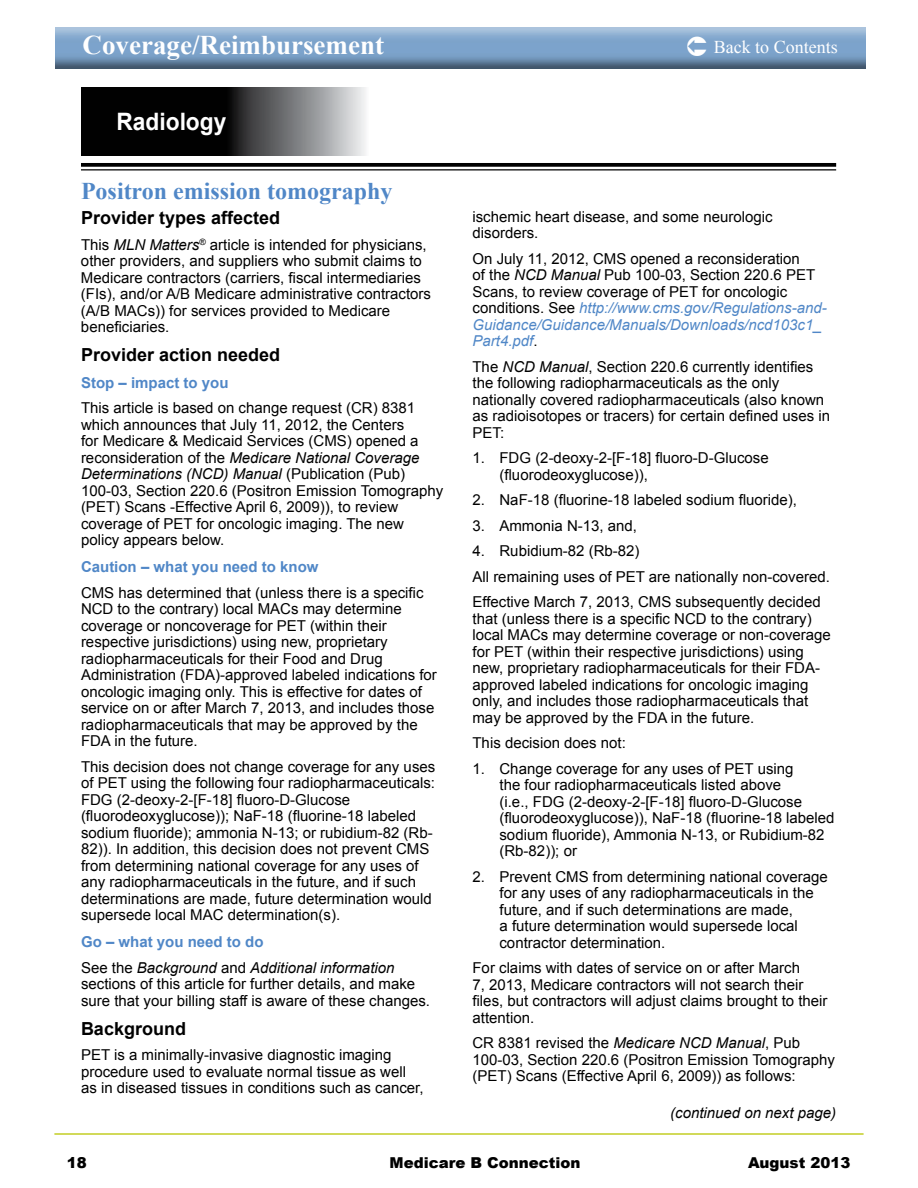
<style>
.page{position:relative;width:918px;height:1188px;background:#fff}
.page>*{position:absolute;margin:0;border:0;box-sizing:border-box;transform-origin:0 0}
.t1{font:700 27px "Times New Roman";color:#fff}
.t2{font:700 24px "Times New Roman";color:#5087c7}
.t3{font:700 24px "Arial";color:#fff;scale:.95 1}
.t4{font:700 18px "Arial";color:#000}
.t5{font:18px "Times New Roman";color:#fff}
.t6{font:15px/16.5px "Arial";color:#000}
.t7{font:italic 15px/25.5px "Arial";color:#000}
.t8{font:700 15px "Arial";color:#5087c7}
.t9{font:900 15px "Arial";color:#000}
.s1{font-style:italic}
.s2{font-weight:700;font-style:normal;color:#5087c7}
.s3{font-style:normal}
.s4{font-style:italic;color:#5087c7}
</style>
<div class="page">
<img style="left:56px;top:28px;width:810px;height:40px">
<hr style="left:54px;top:1133px;width:810px;height:2px;background:#c2cd23">
<svg style="left:81px;top:88px;width:285px;height:68px;background:#3e3f40"></svg>
<svg style="left:81px;top:163px;width:755px;height:4px;background:#111"></svg>
<hr style="left:81px;top:169px;width:755px;height:1px;background:#000">
<svg style="left:688px;top:36px;width:19px;height:20px"></svg>
<h1 class="t1" style="left:83px;top:26px;width:303px">Coverage/Reimbursement</h1>
<p class="t5" style="left:714px;top:34px;width:126px">Back to Contents</p>
<h2 class="t3" style="left:117px;top:106px;width:117px">Radiology</h2>
<h2 class="t2" style="left:81px;top:175px;width:313px">Positron emission tomography</h2>
<p class="t4" style="left:81px;top:206px;width:201px">Provider types affected</p>
<p class="t6" style="left:81px;top:236px;width:352px">This <span class="s1">MLN Matters</span><sup>®</sup> article is intended for physicians, other providers, and suppliers who submit claims to Medicare contractors (carriers, fiscal intermediaries (FIs), and/or A/B Medicare administrative contractors (A/B MACs)) for services provided to Medicare beneficiaries.</p>
<p class="t4" style="left:81px;top:343px;width:201px">Provider action needed</p>
<p class="t8" style="left:81px;top:373px;width:149px">Stop – impact to you</p>
<p class="t6" style="left:81px;top:400px;width:364px">This article is based on change request (CR) 8381 which announces that July 11, 2012, the Centers<br>for Medicare &amp; Medicaid Services (CMS) opened a reconsideration of the <span class="s1">Medicare National Coverage Determinations (NCD) Manual</span> (Publication (Pub)<br>100-03, Section 220.6 (Positron Emission Tomography (PET) Scans -Effective April 6, 2009)), to review coverage of PET for oncologic imaging. The new policy appears below.</p>
<p class="t8" style="left:81px;top:557px;width:239px">Caution – what you need to know</p>
<p class="t6" style="left:81px;top:584px;width:357px">CMS has determined that (unless there is a specific NCD to the contrary) local MACs may determine coverage or noncoverage for PET (within their respective jurisdictions) using new, proprietary radiopharmaceuticals for their Food and Drug Administration (FDA)-approved labeled indications for oncologic imaging only. This is effective for dates of service on or after March 7, 2013, and includes those radiopharmaceuticals that may be approved by the FDA in the future.</p>
<p class="t6" style="left:81px;top:758px;width:356px">This decision does not change coverage for any uses of PET using the following four radiopharmaceuticals:<br>FDG (2-deoxy-2-[F-18] fluoro-D-Glucose (fluorodeoxyglucose)); NaF-18 (fluorine-18 labeled sodium fluoride); ammonia N-13; or rubidium-82 (Rb-82)). In addition, this decision does not prevent CMS from determining national coverage for any uses of any radiopharmaceuticals in the future, and if such determinations are made, future determination would supersede local MAC determination(s).</p>
<p class="t7" style="left:81px;top:930px;width:315px"><span class="s2">Go – what you need to do<br></span><span class="s3">See the</span> Background <span class="s3">and</span> Additional information</p>
<p class="t6" style="left:81px;top:976px;width:351px">sections of this article for further details, and make sure that your billing staff is aware of these changes.</p>
<p class="t4" style="left:81px;top:1016px;width:107px">Background</p>
<p class="t6" style="left:81px;top:1047px;width:344px">PET is a minimally-invasive diagnostic imaging procedure used to evaluate normal tissue as well as in diseased tissues in conditions such as cancer,</p>
<p class="t6" style="left:472px;top:208px;width:302px">ischemic heart disease, and some neurologic disorders.</p>
<p class="t6" style="left:472px;top:250px;width:356px">On July 11, 2012, CMS opened a reconsideration<br>of the <span class="s1">NCD Manual</span> Pub 100-03, Section 220.6 PET Scans, to review coverage of PET for oncologic conditions. See <span class="s4">http://www.cms.gov/Regulations-and-Guidance/Guidance/Manuals/Downloads/ncd103c1_ Part4.pdf</span>.</p>
<p class="t6" style="left:472px;top:358px;width:359px">The <span class="s1">NCD Manual</span>, Section 220.6 currently identifies the following radiopharmaceuticals as the only nationally covered radiopharmaceuticals (also known as radioisotopes or tracers) for certain defined uses in PET:</p>
<p class="t6" style="left:499px;top:450px;width:271px;text-indent:-27px">1. FDG (2-deoxy-2-[F-18] fluoro-D-Glucose (fluorodeoxyglucose)),</p>
<p class="t6" style="left:472px;top:492px;width:326px">2. NaF-18 (fluorine-18 labeled sodium fluoride),</p>
<p class="t6" style="left:472px;top:517px;width:166px">3. Ammonia N-13, and,</p>
<p class="t6" style="left:472px;top:538px;width:359px;line-height:25.5px">4. Rubidium-82 (Rb-82)<br>All remaining uses of PET are nationally non-covered.<br>Effective March 7, 2013, CMS subsequently decided</p>
<p class="t6" style="left:472px;top:610px;width:360px">that (unless there is a specific NCD to the contrary) local MACs may determine coverage or non-coverage for PET (within their respective jurisdictions) using new, proprietary radiopharmaceuticals for their FDA&shy;approved labeled indications for oncologic imaging only, and includes those radiopharmaceuticals that may be approved by the FDA in the future.</p>
<p class="t6" style="left:472px;top:735px;width:155px">This decision does not:</p>
<p class="t6" style="left:499px;top:760px;width:337px;text-indent:-27px">1. Change coverage for any uses of PET using<br>the four radiopharmaceuticals listed above<br>(i.e., FDG (2-deoxy-2-[F-18] fluoro-D-Glucose (fluorodeoxyglucose)), NaF-18 (fluorine-18 labeled sodium fluoride), Ammonia N-13, or Rubidium-82 (Rb-82)); or</p>
<p class="t6" style="left:499px;top:868px;width:330px;text-indent:-27px">2. Prevent CMS from determining national coverage for any uses of any radiopharmaceuticals in the future, and if such determinations are made,<br>a future determination would supersede local contractor determination.</p>
<p class="t6" style="left:472px;top:960px;width:357px">For claims with dates of service on or after March<br>7, 2013, Medicare contractors will not search their files, but contractors will adjust claims brought to their attention.</p>
<p class="t6" style="left:472px;top:1035px;width:364px">CR 8381 revised the <span class="s1">Medicare NCD Manual</span>, Pub<br>100-03, Section 220.6 (Positron Emission Tomography (PET) Scans (Effective April 6, 2009)) as follows:</p>
<p class="t7" style="left:670px;top:1100px;width:167px">(continued on next page)</p>
<p class="t9" style="left:67px;top:1151px;width:22px">18</p>
<p class="t9" style="left:390px;top:1151px;width:193px">Medicare B Connection</p>
<p class="t9" style="left:748px;top:1151px;width:104px">August 2013</p>
</div>
